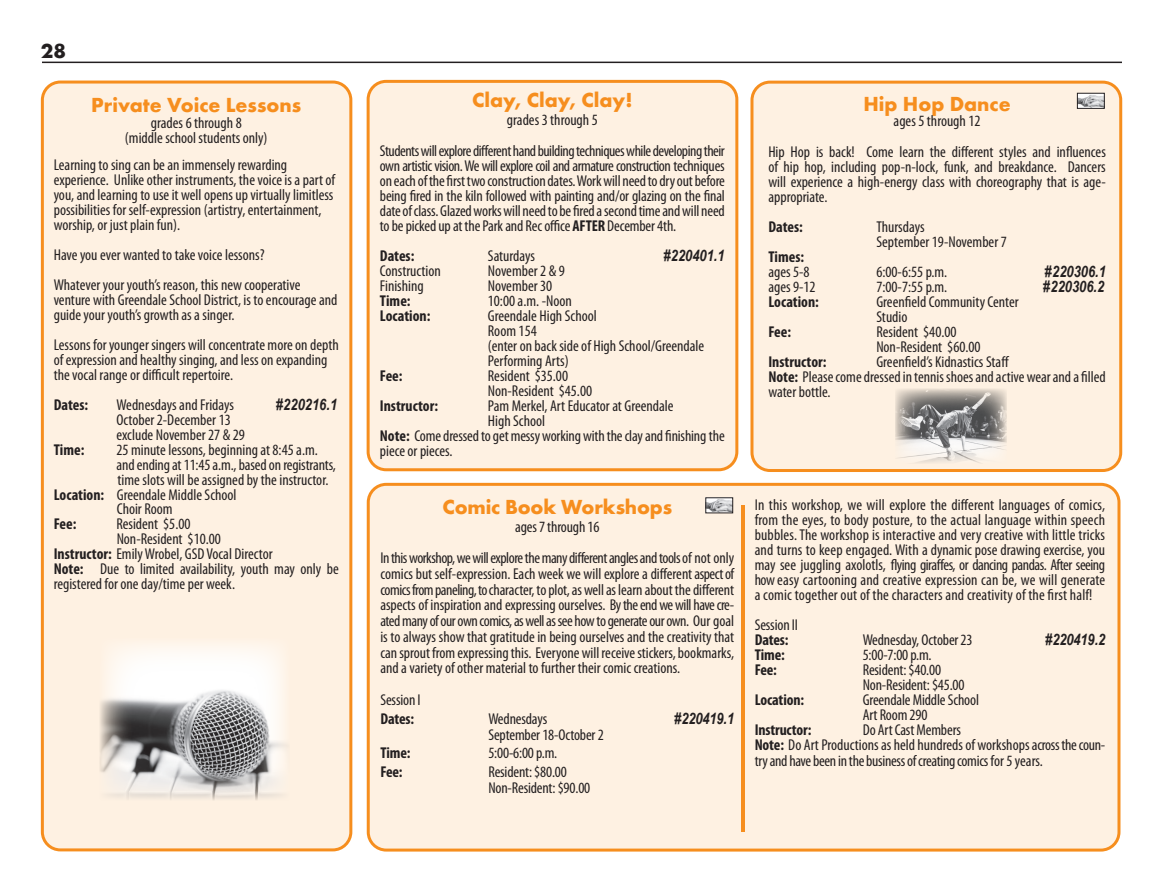
<style>
.page{position:relative;width:1161px;height:891px;background:#fff}
.page>*{position:absolute;margin:0;border:0;box-sizing:border-box;transform-origin:0 0}
.t1{font:700 21px "Futura T";color:#f68e1e}
.t2{font:700 21px "Futura T";color:#231f20}
.t3{font:condensed 15.75px/15px "Myriad Pro";color:#231f20}
.t4{font:condensed 15.75px/31.5px "Myriad Pro";letter-spacing:-.03em;color:#231f20;text-align:center}
.t5{font:700 condensed 15.75px "Myriad Pro";color:#231f20}
.t6{font:italic 700 15.75px "Arial Narrow";color:#231f20}
.s1{font-weight:700}
</style>
<div class="page">
<hr style="left:42px;top:62px;width:1080px;height:1px;background:#231f20">
<div style="left:752px;top:82px;width:369px;height:389px;background:#fef1e2;border-radius:18px"></div>
<div style="left:750px;top:81px;width:372px;height:391px;border:3px solid #f68e1e;border-radius:18px"></div>
<div style="left:368px;top:81px;width:369px;height:389px;background:#fef1e2;border-radius:18px"></div>
<div style="left:367px;top:80px;width:371px;height:391px;border:3px solid #f68e1e;border-radius:18px"></div>
<div style="left:42px;top:82px;width:309px;height:768px;background:#fef1e2;border-radius:18px"></div>
<div style="left:41px;top:81px;width:311px;height:770px;border:3px solid #f68e1e;border-radius:18px"></div>
<img style="left:1079px;top:95px;width:24px;height:12px">
<div style="left:1077px;top:93px;width:28px;height:16px;border:1px solid #231f20"></div>
<img style="left:895px;top:389px;width:112px;height:74px">
<img style="left:100px;top:645px;width:187px;height:155px">
<div style="left:368px;top:484px;width:751px;height:366px;background:#fef1e2;border-radius:18px"></div>
<div style="left:367px;top:483px;width:753px;height:369px;border:3px solid #f68e1e;border-radius:18px"></div>
<hr style="left:741px;top:506px;width:4px;height:326px;background:#f68e1e">
<img style="left:708px;top:500px;width:23px;height:11px">
<h1 class="t2" style="left:41px;top:39px;width:27px">28</h1>
<h1 class="t1" style="left:91px;top:92px;width:212px">Private Voice Lessons</h1>
<p class="t3" style="left:125px;top:114px;width:144px;line-height:15.8px;text-align:center">grades 6 through 8<br>(middle school students only)</p>
<p class="t3" style="left:54px;top:157px;width:283px">Learning to sing can be an immensely rewarding experience. Unlike other instruments, the voice is a part of you, and learning to use it well opens up virtually limitless possibilities for self-expression (artistry, entertainment, worship, or just plain fun).</p>
<p class="t3" style="left:54px;top:239px;width:248px;line-height:30px">Have you ever wanted to take voice lessons?<br>Whatever your youth’s reason, this new cooperative</p>
<p class="t3" style="left:54px;top:292px;width:285px">venture with Greendale School District, is to encourage and guide your youth’s growth as a singer.</p>
<p class="t3" style="left:54px;top:337px;width:287px">Lessons for younger singers will concentrate more on depth of expression and healthy singing, and less on expanding the vocal range or difficult repertoire.</p>
<p class="t5" style="left:54px;top:394px;width:36px">Dates:</p>
<p class="t3" style="left:117px;top:397px;width:119px">Wednesdays and Fridays</p>
<p class="t6" style="left:276px;top:392px;width:63px">#220216.1</p>
<p class="t3" style="left:116px;top:412px;width:130px">October 2-December 13 exclude November 27 &amp; 29</p>
<p class="t5" style="left:54px;top:439px;width:32px">Time:</p>
<p class="t3" style="left:116px;top:442px;width:203px">25 minute lessons, beginning at 8:45 a.m.</p>
<p class="t3" style="left:117px;top:457px;width:221px">and ending at 11:45 a.m., based on registrants,</p>
<p class="t3" style="left:118px;top:472px;width:212px">time slots will be assigned by the instructor.</p>
<p class="t3" style="left:54px;top:487px;width:184px"><span class="s1">Location:</span> Greendale Middle School</p>
<p class="t3" style="left:117px;top:502px;width:57px">Choir Room</p>
<p class="t5" style="left:54px;top:514px;width:24px">Fee:</p>
<p class="t3" style="left:116px;top:517px;width:76px">Resident $5.00</p>
<p class="t3" style="left:117px;top:532px;width:106px">Non-Resident $10.00</p>
<p class="t3" style="left:54px;top:547px;width:220px"><span class="s1">Instructor:</span> Emily Wrobel, GSD Vocal Director</p>
<p class="t3" style="left:54px;top:562px;width:287px"><span class="s1">Note:</span> Due to limited availability, youth may only be</p>
<p class="t3" style="left:54px;top:577px;width:183px">registered for one day/time per week.</p>
<h1 class="t1" style="left:472px;top:87px;width:162px">Clay, Clay, Clay!</h1>
<p class="t4" style="left:380px;top:104px;width:347px">grades 3 through 5<br>Students will explore different hand building techniques while developing their</p>
<p class="t3" style="left:380px;top:158px;width:347px;text-align:justify">own artistic vision. We will explore coil and armature construction techniques on each of the first two construction dates. Work will need to dry out before being fired in the kiln followed with painting and/or glazing on the final date of class. Glazed works will need to be fired a second time and will need to be picked up at the Park and Rec office <span class="s1">AFTER</span> December 4th.</p>
<p class="t5" style="left:380px;top:246px;width:36px">Dates:</p>
<p class="t3" style="left:488px;top:248px;width:49px">Saturdays</p>
<p class="t6" style="left:664px;top:244px;width:63px">#220401.1</p>
<p class="t3" style="left:380px;top:263px;width:63px">Construction</p>
<p class="t3" style="left:488px;top:263px;width:79px">November 2 &amp; 9</p>
<p class="t3" style="left:380px;top:278px;width:45px">Finishing</p>
<p class="t3" style="left:488px;top:278px;width:66px">November 30</p>
<p class="t5" style="left:380px;top:291px;width:32px">Time:</p>
<p class="t3" style="left:488px;top:293px;width:85px">10:00 a.m. -Noon</p>
<p class="t5" style="left:380px;top:306px;width:52px">Location:</p>
<p class="t3" style="left:488px;top:308px;width:218px">Greendale High School<br>Room 154<br>(enter on back side of High School/Greendale<br>Performing Arts)</p>
<p class="t5" style="left:380px;top:366px;width:24px">Fee:</p>
<p class="t3" style="left:488px;top:368px;width:106px">Resident $35.00<br>Non-Resident $45.00</p>
<p class="t5" style="left:380px;top:396px;width:60px">Instructor:</p>
<p class="t3" style="left:488px;top:398px;width:187px">Pam Merkel, Art Educator at Greendale</p>
<p class="t3" style="left:488px;top:413px;width:59px">High School</p>
<p class="t3" style="left:380px;top:428px;width:346px"><span class="s1">Note:</span> Come dressed to get messy working with the clay and finishing the</p>
<p class="t3" style="left:380px;top:443px;width:74px">piece or pieces.</p>
<h1 class="t1" style="left:443px;top:494px;width:231px">Comic Book Workshops</h1>
<p class="t4" style="left:380px;top:510px;width:355px">ages 7 through 16<br>In this workshop, we will explore the many different angles and tools of not only</p>
<p class="t3" style="left:380px;top:566px;width:355px;line-height:15.8px;text-align:justify">comics but self-expression. Each week we will explore a different aspect of comics from paneling, to character, to plot, as well as learn about the different aspects of inspiration and expressing ourselves. By the end we will have cre&shy;ated many of our own comics, as well as see how to generate our own. Our goal is to always show that gratitude in being ourselves and the creativity that can sprout from expressing this. Everyone will receive stickers, bookmarks, and a variety of other material to further their comic creations.</p>
<p class="t3" style="left:380px;top:692px;width:42px">Session I</p>
<p class="t5" style="left:380px;top:709px;width:35px">Dates:</p>
<p class="t3" style="left:488px;top:711px;width:60px">Wednesdays</p>
<p class="t6" style="left:674px;top:706px;width:61px">#220419.1</p>
<p class="t3" style="left:488px;top:727px;width:117px">September 18-October 2</p>
<p class="t5" style="left:380px;top:743px;width:32px">Time:</p>
<p class="t3" style="left:488px;top:746px;width:70px">5:00-6:00 p.m.</p>
<p class="t5" style="left:380px;top:762px;width:24px">Fee:</p>
<p class="t3" style="left:488px;top:764px;width:103px;line-height:15.8px">Resident: $80.00<br>Non-Resident: $90.00</p>
<h1 class="t1" style="left:864px;top:91px;width:149px">Hip Hop Dance</h1>
<p class="t3" style="left:768px;top:105px;width:339px;line-height:30.8px;text-align:center">ages 5 through 12<br>Hip Hop is back! Come learn the different styles and influences</p>
<p class="t3" style="left:768px;top:159px;width:339px;text-align:justify">of hip hop, including pop-n-lock, funk, and breakdance. Dancers will experience a high-energy class with choreography that is age&shy;appropriate.</p>
<p class="t5" style="left:768px;top:217px;width:36px">Dates:</p>
<p class="t3" style="left:876px;top:219px;width:132px">Thursdays<br>September 19-November 7</p>
<p class="t5" style="left:768px;top:247px;width:37px">Times:</p>
<p class="t3" style="left:768px;top:264px;width:43px">ages 5-8</p>
<p class="t3" style="left:876px;top:264px;width:72px">6:00-6:55 p.m.</p>
<p class="t6" style="left:1045px;top:260px;width:63px">#220306.1</p>
<p class="t3" style="left:768px;top:279px;width:49px">ages 9-12</p>
<p class="t3" style="left:876px;top:279px;width:72px">7:00-7:55 p.m.</p>
<p class="t6" style="left:1043px;top:275px;width:63px">#220306.2</p>
<p class="t5" style="left:768px;top:292px;width:52px">Location:</p>
<p class="t3" style="left:876px;top:294px;width:144px">Greenfield Community Center<br>Studio</p>
<p class="t5" style="left:768px;top:322px;width:24px">Fee:</p>
<p class="t3" style="left:876px;top:324px;width:106px">Resident $40.00<br>Non-Resident $60.00</p>
<p class="t5" style="left:768px;top:352px;width:60px">Instructor:</p>
<p class="t3" style="left:768px;top:354px;width:339px;text-indent:108px">Greenfield’s Kidnastics Staff<br><span class="s1">Note:</span> Please come dressed in tennis shoes and active wear and a filled water bottle.</p>
<p class="t3" style="left:755px;top:497px;width:352px;text-align:justify">In this workshop, we will explore the different languages of comics, from the eyes, to body posture, to the actual language within speech bubbles. The workshop is interactive and very creative with little tricks and turns to keep engaged. With a dynamic pose drawing exercise, you may see juggling axolotls, flying giraffes, or dancing pandas. After seeing how easy cartooning and creative expression can be, we will generate a comic together out of the characters and creativity of the first half!</p>
<p class="t3" style="left:755px;top:617px;width:45px">Session II</p>
<p class="t5" style="left:755px;top:630px;width:35px">Dates:</p>
<p class="t3" style="left:863px;top:632px;width:111px">Wednesday, October 23</p>
<p class="t6" style="left:1046px;top:627px;width:61px">#220419.2</p>
<p class="t5" style="left:755px;top:645px;width:32px">Time:</p>
<p class="t3" style="left:863px;top:647px;width:70px">5:00-7:00 p.m.</p>
<p class="t5" style="left:755px;top:660px;width:24px">Fee:</p>
<p class="t3" style="left:863px;top:662px;width:103px">Resident: $40.00<br>Non-Resident: $45.00</p>
<p class="t5" style="left:755px;top:690px;width:51px">Location:</p>
<p class="t3" style="left:863px;top:692px;width:118px">Greendale Middle School<br>Art Room 290</p>
<p class="t5" style="left:755px;top:720px;width:58px">Instructor:</p>
<p class="t3" style="left:755px;top:722px;width:352px;line-height:15.5px;text-indent:108px">Do Art Cast Members<br><span class="s1">Note:</span> Do Art Productions as held hundreds of workshops across the coun&shy;try and have been in the business of creating comics for 5 years.</p>
</div>
